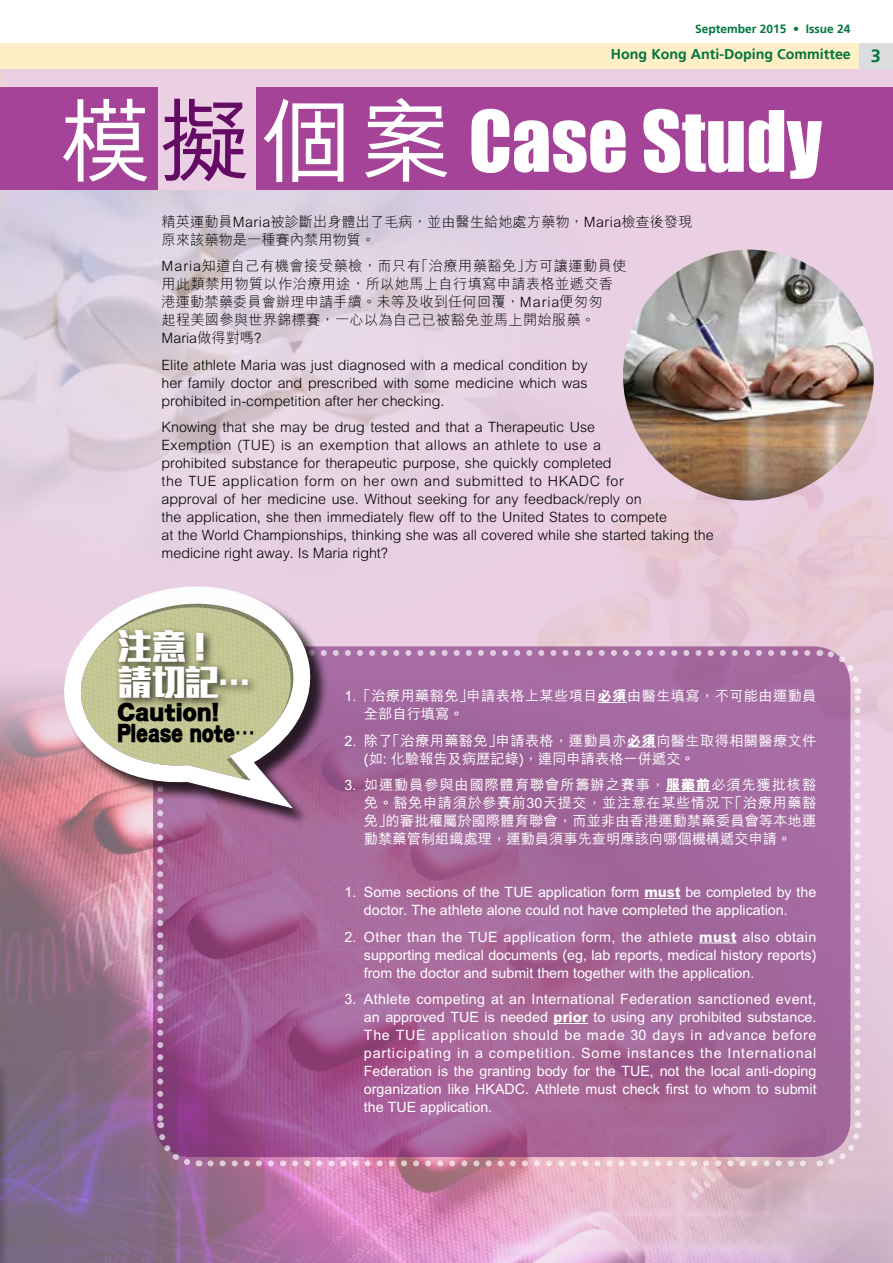
<style>
.page{position:relative;width:893px;height:1263px;background:#fff}
.page>*{position:absolute;margin:0;border:0;box-sizing:border-box;transform-origin:0 0}
.t1{font:78px "Impact";color:#fff}
.t2{font:800 36px/35.7px "M Stiff Hei HK";color:#fff}
.t3{font:800 24px/20.7px "C Hei HK";letter-spacing:-.005em;color:#000}
.t4{font:700 18px "Frutiger LT";color:#00763d}
.t5{font:500 14.25px/18px "M Hei HK";color:#fff;text-align:justify}
.t6{font:300 14.25px/18px "M Hei HK";color:#000}
.t7{font:300 14.25px/18px "M Hei HK";letter-spacing:.025em;color:#000}
.t8{font:500 14.25px/18px "M Hei HK";letter-spacing:.025em;color:#fff}
.t9{font:700 14.25px "Frutiger LT";color:#00763d}
.t10{font:700 12px "Frutiger LT";color:#00763d}
.s1{font-family:"M Hei HK";font-weight:500;font-size:91.2px}
.s2{font-family:"M Hei HK";font-weight:500;font-size:91.2px;color:#650b66}
.s3{font-weight:800}
</style>
<div class="page">
<div style="left:0;top:47px;width:893px;height:1216px;background:#ebd0e4"></div>
<div style="left:0;top:43px;width:893px;height:25px;background:#ffefc6"></div>
<div style="left:859px;top:43px;width:34px;height:25px;background:#dcddde"></div>
<img style="left:688px;top:394px;width:205px;height:260px">
<div style="left:256px;top:87px;width:637px;height:103px;background:#a54399"></div>
<div style="left:0;top:87px;width:157px;height:103px;background:#a54399"></div>
<img style="left:0;top:654px;width:893px;height:609px">
<svg style="left:819px;top:1122px;width:43px;height:46px;background:#c49cb9"></svg>
<svg style="left:819px;top:648px;width:43px;height:465px"></svg>
<svg style="left:64px;top:651px;width:11px;height:157px"></svg>
<svg style="left:75px;top:596px;width:738px;height:572px;background:#a9739c"></svg>
<hr style="left:666px;top:791px;width:45px;height:1px;background:#fff">
<hr style="left:644px;top:898px;width:36px;height:1px;background:#fff">
<hr style="left:699px;top:942px;width:37px;height:1px;background:#fff">
<hr style="left:554px;top:1023px;width:34px;height:1px;background:#fff">
<img style="left:0;top:191px;width:688px;height:430px">
<img style="left:623px;top:250px;width:251px;height:250px;border-radius:125px">
<p class="t10" style="left:695px;top:22px;width:157px">September 2015 • Issue 24</p>
<p class="t9" style="left:611px;top:46px;width:241px">Hong Kong Anti-Doping Committee</p>
<h1 class="t1" style="left:60px;top:81px;width:764px"><span class="s1">模</span><span class="s2">擬</span><span class="s1">個案</span> Case Study</h1>
<p class="t6" style="left:162px;top:212px;width:533px">精英運動員Maria被診斷出身體出了毛病，並由醫生給她處方藥物，Maria檢查後發現原來該藥物是一種賽內禁用物質。</p>
<p class="t7" style="left:162px;top:257px;width:467px">Maria知道自己有機會接受藥檢，而只有「治療用藥豁免」方可讓運動員使用此類禁用物質以作治療用途，所以她馬上自行填寫申請表格並遞交香港運動禁藥委員會辦理申請手續。未等及收到任何回覆，Maria便匆匆<br>起程美國參與世界錦標賽，一心以為自己已被豁免並馬上開始服藥。<br>Maria做得對嗎?</p>
<p class="t6" style="left:162px;top:355px;width:428px;text-align:justify">Elite athlete Maria was just diagnosed with a medical condition by her family doctor and prescribed with some medicine which was prohibited in-competition after her checking.</p>
<p class="t6" style="left:162px;top:418px;width:554px">Knowing that she may be drug tested and that a Therapeutic Use<br>Exemption (TUE) is an exemption that allows an athlete to use a<br>prohibited substance for therapeutic purpose, she quickly completed<br>the TUE application form on her own and submitted to HKADC for<br>approval of her medicine use. Without seeking for any feedback/reply on<br>the application, she then immediately flew off to the United States to compete<br>at the World Championships, thinking she was all covered while she started taking the medicine right away. Is Maria right?</p>
<p class="t4" style="left:871px;top:45px;width:12px">3</p>
<h2 class="t2" style="left:117px;top:625px;width:137px">注意 !<br>請切記…</h2>
<h3 class="t3" style="left:118px;top:702px;width:139px">Caution!<br>Please note…</h3>
<p class="t8" style="left:364px;top:685px;width:454px;text-indent:-19px">1.「治療用藥豁免」申請表格上某些項目<span class="s3">必須</span>由醫生填寫，不可能由運動員全部自行填寫。</p>
<p class="t8" style="left:364px;top:730px;width:454px;text-indent:-19px">2. 除了「治療用藥豁免」申請表格，運動員亦<span class="s3">必須</span>向醫生取得相關醫療文件(如: 化驗報告及病歷記錄)，連同申請表格一併遞交。</p>
<p class="t5" style="left:364px;top:774px;width:454px;text-indent:-19px">3. 如運動員參與由國際體育聯會所籌辦之賽事，<span class="s3">服藥前</span>必須先獲批核豁免。豁免申請須於參賽前30天提交，並注意在某些情況下「治療用藥豁免」的審批權屬於國際體育聯會，而並非由香港運動禁藥委員會等本地運動禁藥管制組織處理，運動員須事先查明應該向哪個機構遞交申請。</p>
<p class="t5" style="left:364px;top:881px;width:454px;text-indent:-19px">1. Some sections of the TUE application form <span class="s3">must</span> be completed by the doctor. The athlete alone could not have completed the application.</p>
<p class="t5" style="left:364px;top:926px;width:454px;text-indent:-19px">2. Other than the TUE application form, the athlete <span class="s3">must</span> also obtain supporting medical documents (eg, lab reports, medical history reports) from the doctor and submit them together with the application.</p>
<p class="t5" style="left:364px;top:988px;width:454px;text-indent:-19px">3. Athlete competing at an International Federation sanctioned event, an approved TUE is needed <span class="s3">prior</span> to using any prohibited substance.<br>The TUE application should be made 30 days in advance before participating in a competition. Some instances the International Federation is the granting body for the TUE, not the local anti-doping organization like HKADC. Athlete must check first to whom to submit the TUE application.</p>
</div>
